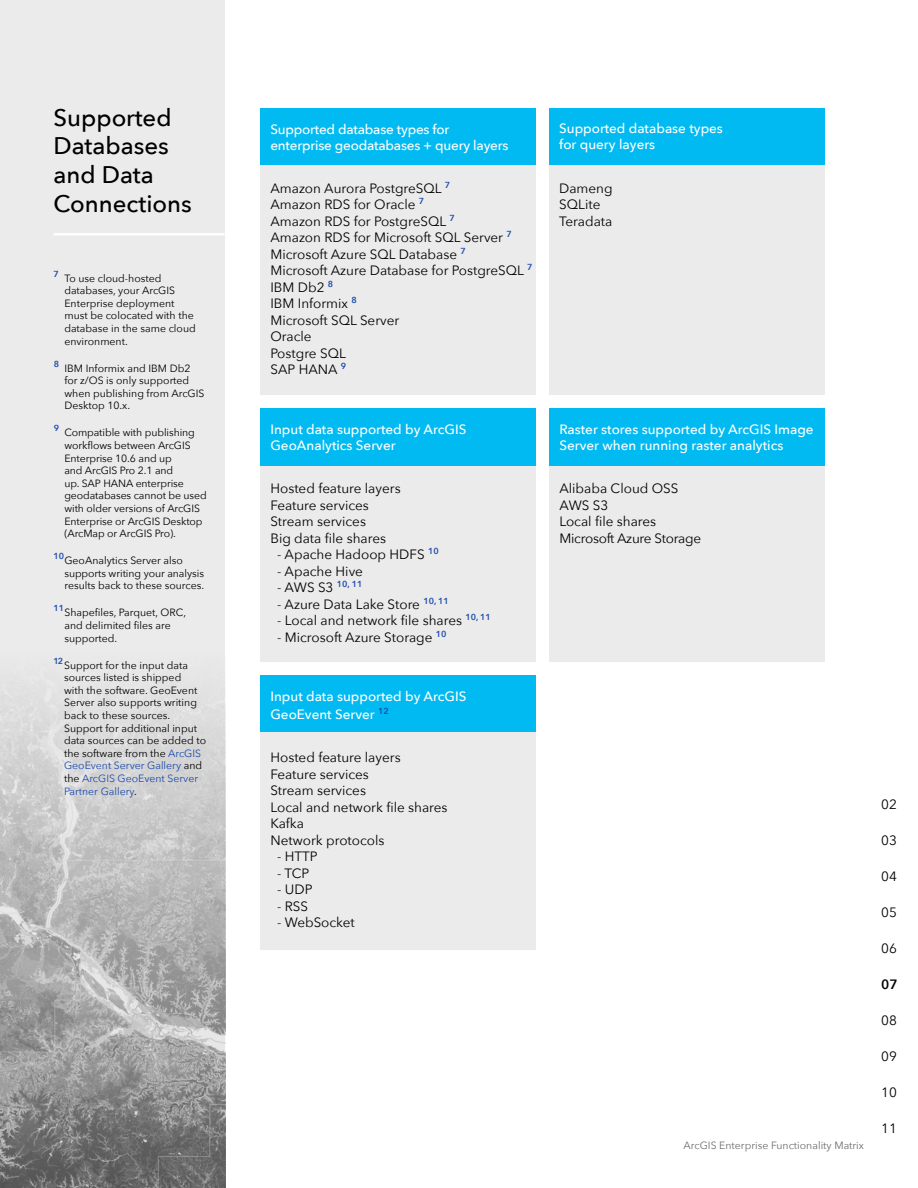
<style>
.page{position:relative;width:918px;height:1188px;background:#fff}
.page>*{position:absolute;margin:0;border:0;box-sizing:border-box;transform-origin:0 0}
.t1{font:500 24px/28.8px "Avenir Next";color:#000}
.t2{font:13.5px/16.5px "Avenir Next";color:#000}
.t3{font:500 13.5px/16.2px "Avenir Next";color:#fff}
.t4{font:13.5px "Avenir Next";letter-spacing:-.02em;color:#000}
.t5{font:600 13.5px "Avenir Next";color:#000}
.t6{font:10.5px/12.6px "Avenir Next";color:#000}
.t7{font:10.5px "Avenir Next";color:#6c6d70}
.t8{font:600 8.7px "Avenir Next";color:#1c4aab}
.s1{color:#1c4aab}
</style>
<div class="page">
<div style="left:0;top:0;width:225px;height:1188px;background:#ebebeb"></div>
<img style="left:0;top:685px;width:225px;height:503px">
<hr style="left:54px;top:233px;width:171px;height:2px;background:#fff">
<div style="left:261px;top:408px;width:275px;height:254px;background:#ebebeb"></div>
<div style="left:261px;top:675px;width:275px;height:274px;background:#ebebeb"></div>
<div style="left:549px;top:408px;width:276px;height:254px;background:#ebebeb"></div>
<div style="left:549px;top:108px;width:276px;height:286px;background:#ebebeb"></div>
<div style="left:549px;top:108px;width:276px;height:57px;background:#00baf1"></div>
<div style="left:261px;top:408px;width:275px;height:57px;background:#00baf1"></div>
<div style="left:261px;top:675px;width:275px;height:57px;background:#00baf1"></div>
<div style="left:549px;top:408px;width:276px;height:57px;background:#00baf1"></div>
<div style="left:261px;top:108px;width:275px;height:286px;background:#ebebeb"></div>
<div style="left:261px;top:108px;width:275px;height:57px;background:#00baf1"></div>
<p class="t1" style="left:54px;top:102px;width:140px">Supported<br>Databases and Data<br>Connections</p>
<p class="t8" style="left:54px;top:266px;width:7px">7</p>
<p class="t6" style="left:64px;top:271px;width:133px">To use cloud-hosted databases, your ArcGIS<br>Enterprise deployment must be colocated with the database in the same cloud environment.</p>
<p class="t8" style="left:54px;top:356px;width:7px">8</p>
<p class="t6" style="left:64px;top:361px;width:142px">IBM Informix and IBM Db2 for z/OS is only supported when publishing from ArcGIS<br>Desktop 10.x.</p>
<p class="t8" style="left:54px;top:421px;width:7px">9</p>
<p class="t6" style="left:64px;top:426px;width:144px">Compatible with publishing workflows between ArcGIS<br>Enterprise 10.6 and up<br>and ArcGIS Pro 2.1 and<br>up. SAP HANA enterprise geodatabases cannot be used with older versions of ArcGIS<br>Enterprise or ArcGIS Desktop (ArcMap or ArcGIS Pro).</p>
<p class="t8" style="left:54px;top:549px;width:12px">10</p>
<p class="t6" style="left:64px;top:554px;width:141px">GeoAnalytics Server also supports writing your analysis results back to these sources.</p>
<p class="t8" style="left:54px;top:601px;width:12px">11</p>
<p class="t6" style="left:64px;top:606px;width:123px">Shapefiles, Parquet, ORC,</p>
<p class="t6" style="left:64px;top:619px;width:108px">and delimited files are</p>
<p class="t6" style="left:64px;top:631px;width:54px">supported.</p>
<p class="t8" style="left:54px;top:653px;width:11px">12</p>
<p class="t6" style="left:64px;top:658px;width:144px">Support for the input data sources listed is shipped<br>with the software. GeoEvent<br>Server also supports writing back to these sources.<br>Support for additional input data sources can be added to the software from the <span class="s1">ArcGIS<br>GeoEvent Server Gallery</span> and the <span class="s1">ArcGIS GeoEvent Server<br>Partner Gallery</span>.</p>
<p class="t3" style="left:270px;top:120px;width:240px">Supported database types for enterprise geodatabases + query layers</p>
<p class="t2" style="left:270px;top:179px;width:181px">Amazon Aurora PostgreSQL <sup>7</sup></p>
<p class="t2" style="left:270px;top:196px;width:155px">Amazon RDS for Oracle <sup>7</sup></p>
<p class="t2" style="left:270px;top:212px;width:186px">Amazon RDS for PostgreSQL <sup>7</sup></p>
<p class="t2" style="left:270px;top:229px;width:243px">Amazon RDS for Microsoft SQL Server <sup>7</sup></p>
<p class="t2" style="left:270px;top:245px;width:197px">Microsoft Azure SQL Database <sup>7</sup></p>
<p class="t2" style="left:270px;top:262px;width:264px">Microsoft Azure Database for PostgreSQL <sup>7</sup></p>
<p class="t2" style="left:270px;top:278px;width:64px">IBM Db2 <sup>8</sup></p>
<p class="t2" style="left:270px;top:295px;width:88px">IBM Informix <sup>8</sup></p>
<p class="t2" style="left:270px;top:311px;width:130px">Microsoft SQL Server</p>
<p class="t2" style="left:270px;top:328px;width:43px">Oracle</p>
<p class="t2" style="left:270px;top:344px;width:77px">Postgre SQL</p>
<p class="t2" style="left:270px;top:361px;width:77px">SAP HANA <sup>9</sup></p>
<p class="t3" style="left:270px;top:420px;width:197px">Input data supported by ArcGIS<br>GeoAnalytics Server</p>
<p class="t2" style="left:270px;top:479px;width:132px">Hosted feature layers<br>Feature services</p>
<p class="t2" style="left:270px;top:512px;width:97px">Stream services</p>
<p class="t2" style="left:270px;top:529px;width:117px">Big data file shares</p>
<p class="t2" style="left:277px;top:545px;width:163px">- Apache Hadoop HDFS <sup>10</sup></p>
<p class="t2" style="left:277px;top:562px;width:87px">- Apache Hive</p>
<p class="t2" style="left:277px;top:578px;width:87px">- AWS S3 <sup>10,</sup> <sup>11</sup></p>
<p class="t2" style="left:277px;top:595px;width:173px">- Azure Data Lake Store <sup>10,</sup> <sup>11</sup></p>
<p class="t2" style="left:277px;top:611px;width:215px">- Local and network file shares <sup>10,</sup> <sup>11</sup></p>
<p class="t2" style="left:277px;top:628px;width:171px">- Microsoft Azure Storage <sup>10</sup></p>
<p class="t3" style="left:270px;top:687px;width:197px;line-height:18px">Input data supported by ArcGIS<br>GeoEvent Server <sup>12</sup></p>
<p class="t2" style="left:270px;top:749px;width:132px">Hosted feature layers<br>Feature services</p>
<p class="t2" style="left:270px;top:782px;width:97px">Stream services</p>
<p class="t2" style="left:270px;top:798px;width:179px">Local and network file shares</p>
<p class="t2" style="left:270px;top:815px;width:35px">Kafka</p>
<p class="t2" style="left:270px;top:831px;width:116px">Network protocols</p>
<p class="t2" style="left:277px;top:848px;width:42px">- HTTP</p>
<p class="t2" style="left:277px;top:864px;width:34px">- TCP</p>
<p class="t2" style="left:277px;top:881px;width:37px">- UDP</p>
<p class="t2" style="left:277px;top:897px;width:33px">- RSS</p>
<p class="t2" style="left:277px;top:914px;width:79px">- WebSocket</p>
<p class="t3" style="left:559px;top:120px;width:165px">Supported database types for query layers</p>
<p class="t2" style="left:559px;top:179px;width:55px">Dameng</p>
<p class="t2" style="left:559px;top:196px;width:43px">SQLite</p>
<p class="t2" style="left:559px;top:212px;width:55px">Teradata</p>
<p class="t3" style="left:559px;top:420px;width:256px">Raster stores supported by ArcGIS Image<br>Server when running raster analytics</p>
<p class="t2" style="left:559px;top:479px;width:121px">Alibaba Cloud OSS</p>
<p class="t2" style="left:559px;top:496px;width:50px">AWS S3</p>
<p class="t2" style="left:559px;top:512px;width:98px">Local file shares</p>
<p class="t4" style="left:559px;top:526px;width:143px">Microsoft Azure Storage</p>
<p class="t7" style="left:684px;top:1136px;width:182px">ArcGIS Enterprise Functionality Matrix</p>
<p class="t2" style="left:881px;top:796px;width:17px">02</p>
<p class="t2" style="left:881px;top:832px;width:17px">03</p>
<p class="t2" style="left:881px;top:868px;width:17px">04</p>
<p class="t2" style="left:881px;top:904px;width:17px">05</p>
<p class="t2" style="left:881px;top:940px;width:17px">06</p>
<p class="t5" style="left:881px;top:973px;width:18px">07</p>
<p class="t2" style="left:881px;top:1012px;width:17px">08</p>
<p class="t2" style="left:881px;top:1048px;width:17px">09</p>
<p class="t2" style="left:881px;top:1084px;width:17px">10</p>
<p class="t2" style="left:881px;top:1120px;width:17px">11</p>
</div>
